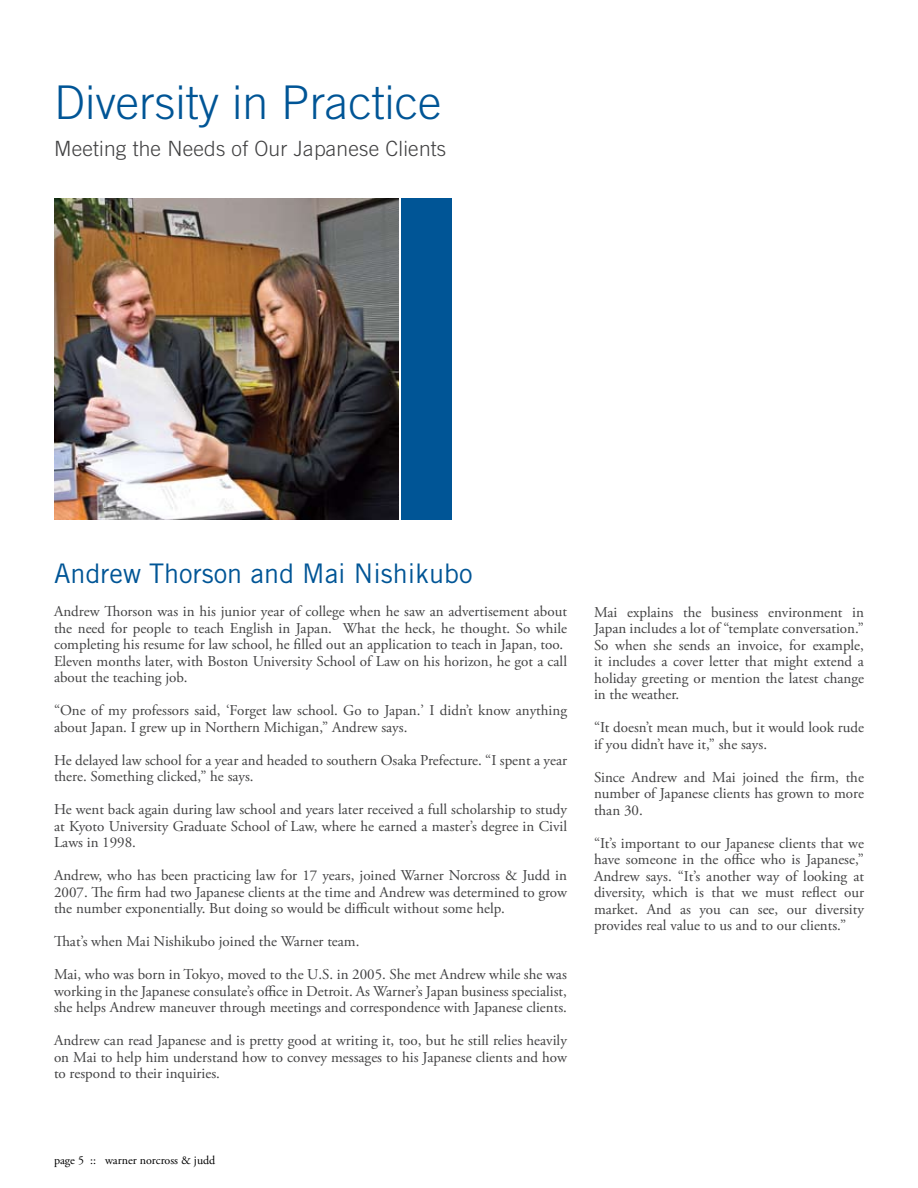
<style>
.page{position:relative;width:918px;height:1188px;background:#fff}
.page>*{position:absolute;margin:0;border:0;box-sizing:border-box;transform-origin:0 0}
.t1{font:300 46.5px "Trade Gothic";color:#005596}
.t2{font:27px "Trade Gothic";color:#005596}
.t3{font:300 21px "Trade Gothic";letter-spacing:.01em;color:#414142}
.t4{font:15px/16.5px "Adobe Garamond Pro";color:#414142;text-align:justify}
.t5{font:12px "Adobe Garamond Pro";color:#000}
</style>
<div class="page">
<img style="left:54px;top:198px;width:344px;height:321px">
<div style="left:401px;top:198px;width:51px;height:321px;background:#005596"></div>
<h1 class="t1" style="left:54px;top:75px;width:389px">Diversity in Practice</h1>
<h3 class="t3" style="left:54px;top:136px;width:394px">Meeting the Needs of Our Japanese Clients</h3>
<h2 class="t2" style="left:54px;top:557px;width:420px">Andrew Thorson and Mai Nishikubo</h2>
<p class="t4" style="left:54px;top:604px;width:515px;text-align:left">Andrew Thorson was in his junior year of college when he saw an advertisement about the need for people to teach English in Japan. What the heck, he thought. So while completing his resume for law school, he filled out an application to teach in Japan, too.<br>Eleven months later, with Boston University School of Law on his horizon, he got a call about the teaching job.</p>
<p class="t4" style="left:54px;top:703px;width:515px">“One of my professors said, ‘Forget law school. Go to Japan.’ I didn’t know anything about Japan. I grew up in Northern Michigan,” Andrew says.</p>
<p class="t4" style="left:54px;top:752px;width:515px">He delayed law school for a year and headed to southern Osaka Prefecture. “I spent a year there. Something clicked,” he says.</p>
<p class="t4" style="left:54px;top:802px;width:515px">He went back again during law school and years later received a full scholarship to study at Kyoto University Graduate School of Law, where he earned a master’s degree in Civil Laws in 1998.</p>
<p class="t4" style="left:54px;top:868px;width:514px">Andrew, who has been practicing law for 17 years, joined Warner Norcross &amp; Judd in 2007. The firm had two Japanese clients at the time and Andrew was determined to grow the number exponentially. But doing so would be difficult without some help.</p>
<p class="t4" style="left:54px;top:934px;width:307px">That’s when Mai Nishikubo joined the Warner team.</p>
<p class="t4" style="left:54px;top:967px;width:514px">Mai, who was born in Tokyo, moved to the U.S. in 2005. She met Andrew while she was working in the Japanese consulate’s office in Detroit. As Warner’s Japan business specialist, she helps Andrew maneuver through meetings and correspondence with Japanese clients.</p>
<p class="t4" style="left:54px;top:1033px;width:514px">Andrew can read Japanese and is pretty good at writing it, too, but he still relies heavily on Mai to help him understand how to convey messages to his Japanese clients and how to respond to their inquiries.</p>
<p class="t4" style="left:594px;top:604px;width:272px">Mai explains the business environment in Japan includes a lot of “template conversation.” So when she sends an invoice, for example, it includes a cover letter that might extend a holiday greeting or mention the latest change in the weather.</p>
<p class="t4" style="left:594px;top:720px;width:272px">“It doesn’t mean much, but it would look rude if you didn’t have it,” she says.</p>
<p class="t4" style="left:594px;top:769px;width:271px">Since Andrew and Mai joined the firm, the number of Japanese clients has grown to more than 30.</p>
<p class="t4" style="left:594px;top:835px;width:272px">“It’s important to our Japanese clients that we have someone in the office who is Japanese,” Andrew says. “It’s another way of looking at diversity, which is that we must reflect our market. And as you can see, our diversity provides real value to us and to our clients.”</p>
<p class="t5" style="left:54px;top:1153px;width:163px">page 5 :: warner norcross &amp; judd</p>
</div>
